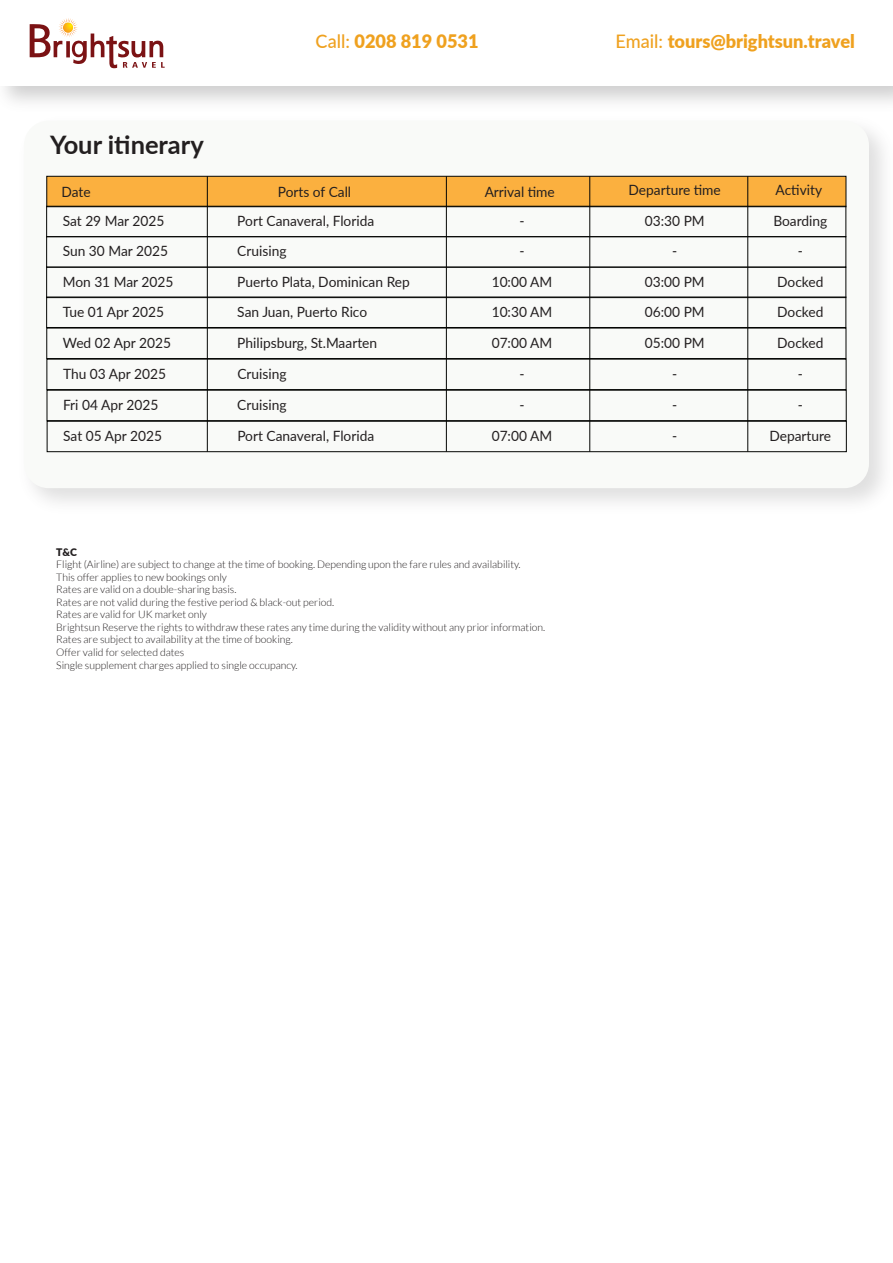
<style>
.page{position:relative;width:893px;height:1263px;background:#fff}
.page>*{position:absolute;margin:0;border:0;box-sizing:border-box;transform-origin:0 0}
.t1{font:700 25.5px "Lato";color:#231f20}
.t2{font:900 18.6px "Lato";color:#efa11f}
.t3{font:14.1px/28.5px "Lato";color:#231f20}
.t4{font:300 10.5px/12.6px "Lato";color:#231f20}
.t5{font:900 10.5px "Lato";color:#231f20}
.s1{font-weight:500}
</style>
<div class="page">
<div style="left:24px;top:121px;width:845px;height:367px;background:#f9faf8;border-radius:25px"></div>
<div style="left:46px;top:176px;width:800px;height:31px;background:#fbb03f;border:1px solid #040503"></div>
<div style="left:46px;top:206px;width:800px;height:31px;border:1px solid #040503"></div>
<div style="left:46px;top:236px;width:800px;height:31px;border:1px solid #040503"></div>
<div style="left:46px;top:267px;width:800px;height:31px;border:1px solid #040503"></div>
<div style="left:46px;top:297px;width:800px;height:31px;border:1px solid #040503"></div>
<div style="left:46px;top:328px;width:800px;height:31px;border:1px solid #040503"></div>
<div style="left:46px;top:359px;width:800px;height:31px;border:1px solid #040503"></div>
<div style="left:47px;top:390px;width:800px;height:31px;border:1px solid #040503"></div>
<div style="left:47px;top:421px;width:800px;height:31px;border:1px solid #040503"></div>
<hr style="left:207px;top:176px;width:1px;height:276px;background:#040503">
<hr style="left:446px;top:176px;width:1px;height:276px;background:#040503">
<hr style="left:589px;top:176px;width:1px;height:276px;background:#040503">
<hr style="left:747px;top:176px;width:1px;height:276px;background:#040503">
<svg style="left:30px;top:18px;width:135px;height:50px"></svg>
<h1 class="t1" style="left:50px;top:126px;width:155px">Your itinerary</h1>
<h3 class="t3" style="left:62px;top:177px;width:104px">Date<br>Sat 29 Mar 2025</h3>
<h2 class="t2" style="left:316px;top:27px;width:165px"><span class="s1">Call:</span> 0208 819 0531</h2>
<h2 class="t2" style="left:615px;top:27px;width:241px"><span class="s1">Email:</span> tours@brightsun.travel</h2>
<h3 class="t3" style="left:278px;top:177px;width:75px">Ports of Call</h3>
<h3 class="t3" style="left:485px;top:177px;width:72px">Arrival time</h3>
<h3 class="t3" style="left:628px;top:175px;width:94px">Departure time</h3>
<h3 class="t3" style="left:775px;top:175px;width:48px">Activity</h3>
<h3 class="t3" style="left:237px;top:206px;width:138px">Port Canaveral, Florida</h3>
<h3 class="t3" style="left:519px;top:206px;width:7px">-</h3>
<h3 class="t3" style="left:645px;top:206px;width:61px">03:30 PM</h3>
<h3 class="t3" style="left:773px;top:206px;width:56px">Boarding</h3>
<h3 class="t3" style="left:63px;top:236px;width:107px">Sun 30 Mar 2025</h3>
<h3 class="t3" style="left:237px;top:236px;width:51px">Cruising</h3>
<h3 class="t3" style="left:519px;top:236px;width:7px">-</h3>
<h3 class="t3" style="left:672px;top:236px;width:7px">-</h3>
<h3 class="t3" style="left:798px;top:236px;width:7px">-</h3>
<h3 class="t3" style="left:63px;top:267px;width:112px">Mon 31 Mar 2025</h3>
<h3 class="t3" style="left:237px;top:267px;width:174px">Puerto Plata, Dominican Rep</h3>
<h3 class="t3" style="left:492px;top:267px;width:62px">10:00 AM</h3>
<h3 class="t3" style="left:645px;top:267px;width:61px">03:00 PM</h3>
<h3 class="t3" style="left:777px;top:267px;width:48px">Docked</h3>
<h3 class="t3" style="left:63px;top:297px;width:103px">Tue 01 Apr 2025</h3>
<h3 class="t3" style="left:237px;top:297px;width:131px">San Juan, Puerto Rico</h3>
<h3 class="t3" style="left:492px;top:297px;width:62px">10:30 AM</h3>
<h3 class="t3" style="left:645px;top:297px;width:61px">06:00 PM</h3>
<h3 class="t3" style="left:777px;top:297px;width:48px">Docked</h3>
<h3 class="t3" style="left:63px;top:328px;width:110px">Wed 02 Apr 2025</h3>
<h3 class="t3" style="left:237px;top:328px;width:141px">Philipsburg, St.Maarten</h3>
<h3 class="t3" style="left:492px;top:328px;width:62px">07:00 AM</h3>
<h3 class="t3" style="left:645px;top:328px;width:61px">05:00 PM</h3>
<h3 class="t3" style="left:777px;top:328px;width:48px">Docked</h3>
<h3 class="t3" style="left:63px;top:359px;width:105px">Thu 03 Apr 2025</h3>
<h3 class="t3" style="left:237px;top:359px;width:51px">Cruising</h3>
<h3 class="t3" style="left:519px;top:359px;width:7px">-</h3>
<h3 class="t3" style="left:672px;top:359px;width:7px">-</h3>
<h3 class="t3" style="left:798px;top:359px;width:7px">-</h3>
<h3 class="t3" style="left:63px;top:390px;width:97px">Fri 04 Apr 2025</h3>
<h3 class="t3" style="left:237px;top:390px;width:51px">Cruising</h3>
<h3 class="t3" style="left:519px;top:390px;width:7px">-</h3>
<h3 class="t3" style="left:672px;top:390px;width:7px">-</h3>
<h3 class="t3" style="left:798px;top:390px;width:7px">-</h3>
<h3 class="t3" style="left:63px;top:421px;width:100px">Sat 05 Apr 2025</h3>
<h3 class="t3" style="left:237px;top:421px;width:138px">Port Canaveral, Florida</h3>
<h3 class="t3" style="left:492px;top:421px;width:62px">07:00 AM</h3>
<h3 class="t3" style="left:672px;top:421px;width:7px">-</h3>
<h3 class="t3" style="left:769px;top:421px;width:63px">Departure</h3>
<p class="t5" style="left:56px;top:544px;width:22px">T&amp;C</p>
<p class="t4" style="left:56px;top:558px;width:490px">Flight (Airline) are subject to change at the time of booking. Depending upon the fare rules and availability.<br>This offer applies to new bookings only<br>Rates are valid on a double-sharing basis.<br>Rates are not valid during the festive period &amp; black-out period.<br>Rates are valid for UK market only<br>Brightsun Reserve the rights to withdraw these rates any time during the validity without any prior information.<br>Rates are subject to availability at the time of booking.<br>Offer valid for selected dates<br>Single supplement charges applied to single occupancy.</p>
</div>
